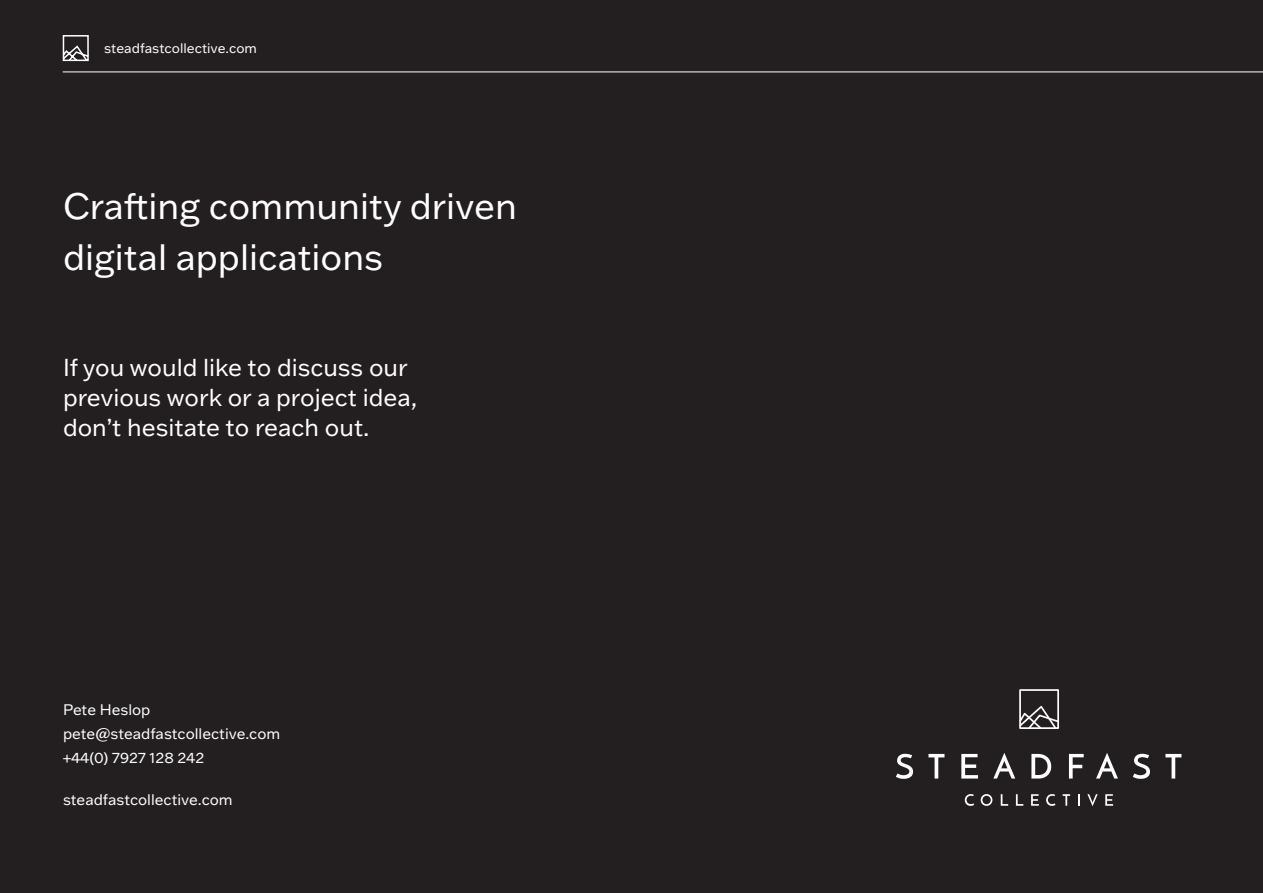
<style>
.page{position:relative;width:1263px;height:893px;background:#231f20}
.page>*{position:absolute;margin:0;border:0;box-sizing:border-box;transform-origin:0 0}
.t1{font:36px/51px "Franklin Gothic ATF";color:#fff}
.t2{font:24px/30px "Franklin Gothic ATF";color:#fff}
.Contact{font:15px/24px "Franklin Gothic ATF";color:#fff}
.t3{font:13.5px "Franklin Gothic ATF";color:#fff}
</style>
<div class="page">
<hr style="left:63px;top:72px;width:1200px;height:1px;background:#fff">
<svg style="left:62px;top:35px;width:27px;height:27px"></svg>
<div style="left:1019px;top:689px;width:40px;height:40px;border:2px solid #fff"></div>
<svg style="left:1019px;top:704px;width:40px;height:25px"></svg>
<svg style="left:896px;top:754px;width:17px;height:25px"></svg>
<svg style="left:928px;top:754px;width:16px;height:24px"></svg>
<svg style="left:961px;top:754px;width:17px;height:24px"></svg>
<svg style="left:993px;top:753px;width:22px;height:25px"></svg>
<svg style="left:1031px;top:754px;width:20px;height:24px"></svg>
<svg style="left:1069px;top:754px;width:15px;height:24px"></svg>
<svg style="left:1096px;top:753px;width:22px;height:25px"></svg>
<svg style="left:1133px;top:754px;width:17px;height:25px"></svg>
<svg style="left:1165px;top:754px;width:16px;height:24px"></svg>
<svg style="left:965px;top:794px;width:9px;height:12px"></svg>
<svg style="left:981px;top:794px;width:11px;height:12px"></svg>
<svg style="left:1001px;top:794px;width:7px;height:12px"></svg>
<svg style="left:1016px;top:794px;width:7px;height:12px"></svg>
<svg style="left:1031px;top:794px;width:8px;height:12px"></svg>
<svg style="left:1046px;top:794px;width:9px;height:12px"></svg>
<svg style="left:1063px;top:794px;width:7px;height:12px"></svg>
<svg style="left:1078px;top:794px;width:2px;height:12px"></svg>
<svg style="left:1087px;top:794px;width:11px;height:12px"></svg>
<svg style="left:1105px;top:794px;width:8px;height:12px"></svg>
<p class="t3" style="left:104px;top:39px;width:154px">steadfastcollective.com</p>
<p class="t1" style="left:63px;top:179px;width:456px">Crafting community driven digital applications</p>
<h2 class="t2" style="left:63px;top:352px;width:356px">If you would like to discuss our previous work or a project idea, don’t hesitate to reach out.</h2>
<p class="Contact" style="left:63px;top:697px;width:219px">Pete Heslop pete@steadfastcollective.com +44(0) 7927 128 242</p>
<p class="Contact" style="left:63px;top:787px;width:171px">steadfastcollective.com</p>
</div>
